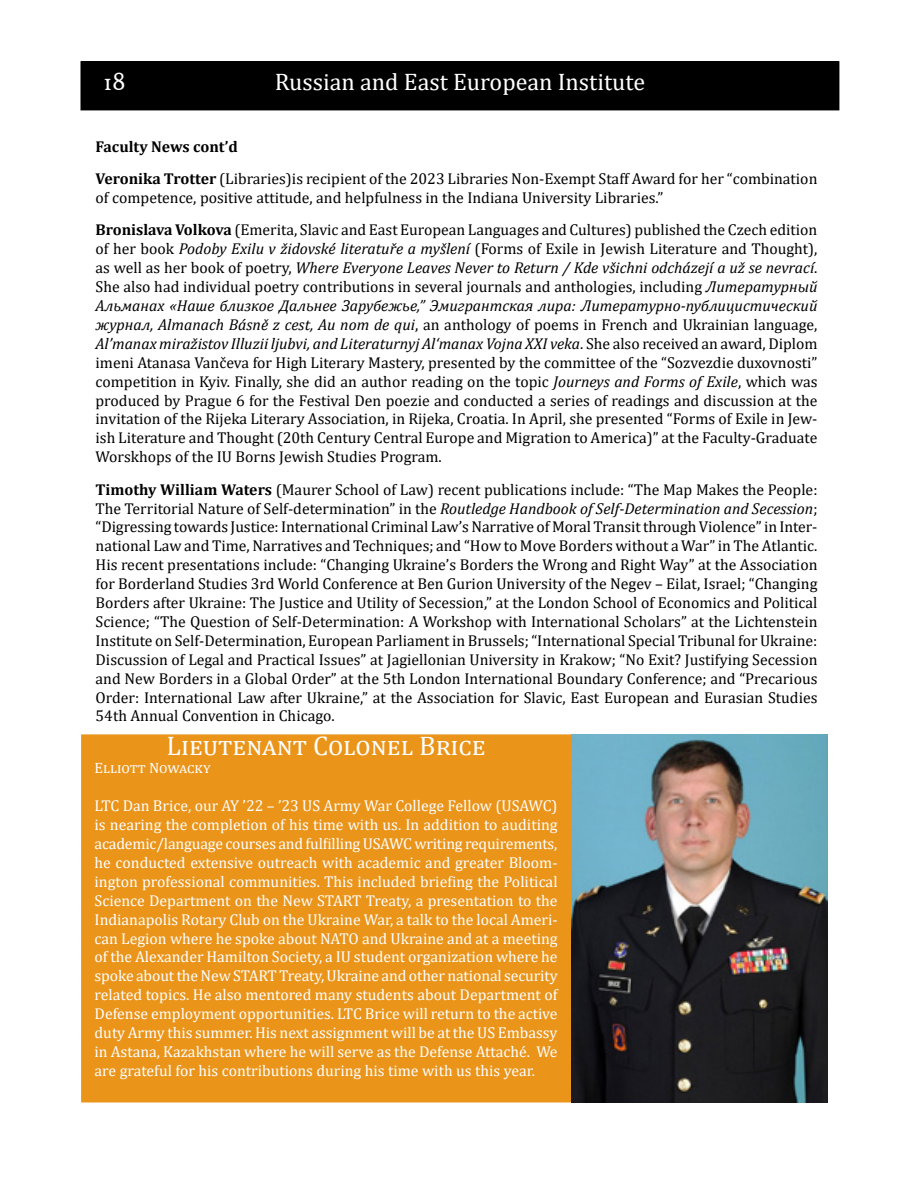
<style>
.page{position:relative;width:918px;height:1188px;background:#fff}
.page>*{position:absolute;margin:0;border:0;box-sizing:border-box;transform-origin:0 0}
.t1{font:28.5px "High Tower Text";color:#fff}
.t2{font:27px "Cambria";color:#fff}
.t3{font:24px "Cambria 2";color:#fff}
.t4{font:15.75px/18.9px "Cambria";color:#000}
.t5{font:15.75px/18.9px "Cambria";color:#fff;text-align:justify}
.t6{font:15.75px "Cambria Italic 2";color:#000}
.t7{font:15.75px "Cambria 2";color:#fff}
.t8{font:15px "Cambria";color:#fff}
.s1{font-weight:700}
.s2{font-family:"Cambria 2"}
.s3{font-family:"Cambria Italic 2"}
.s4{font-family:"Cambria"}
.s5{font-style:italic}
</style>
<div class="page">
<div style="left:81px;top:62px;width:758px;height:48px;background:#000"></div>
<div style="left:79px;top:732px;width:750px;height:373px;background:#ea941a"></div>
<div style="left:77px;top:730px;width:755px;height:377px;border:4px solid #fff"></div>
<img style="left:571px;top:734px;width:257px;height:368px">
<h1 class="t1" style="left:104px;top:64px;width:24px">18</h1>
<h3 class="t3" style="left:275px;top:68px;width:372px">Russian and East European Institute</h3>
<p class="t4" style="left:96px;top:130px;width:723px;line-height:32.4px"><span class="s1">Faculty News cont’d<br>Veronika Trotter</span> (Libraries)is recipient of the 2023 Libraries Non-Exempt Staff Award for her “combination</p>
<p class="t4" style="left:96px;top:181px;width:723px;line-height:32.4px">of competence, positive attitude, and helpfulness in the Indiana University Libraries.”<br><span class="s1">Bronislava Volkova</span> (Emerita, Slavic and East European Languages and Cultures) published the Czech edition</p>
<p class="t4" style="left:96px;top:239px;width:723px"><span class="s2">of her book</span> <span class="s3">Podoby Exilu v židovské literatuře a myšlení</span> (Forms of Exile in Jewish Literature and Thought),</p>
<p class="t6" style="left:96px;top:257px;width:723px"><span class="s4">as well as her book of poetry,</span> Where Everyone Leaves Never to Return / Kde všichni odcházejí a už se nevrací<span class="s4">.</span></p>
<p class="t4" style="left:96px;top:277px;width:723px">She also had individual poetry contributions in several journals and anthologies, including <span class="s3">Литературный</span></p>
<p class="t6" style="left:96px;top:295px;width:723px">Альманах «Наше близкое Дальнее Зарубежье,” Эмигрантская лира: Литературно-публицистический</p>
<p class="t4" style="left:96px;top:315px;width:723px"><span class="s3">журнал, Almanach Básně z cest, Au nom de qui</span>, an anthology of poems in French and Ukrainian language,</p>
<p class="t6" style="left:96px;top:332px;width:724px">Al’manax miražistov Illuzii ljubvi, and Literaturnyj Al‘manax Vojna XXI veka<span class="s4">. She also received an award, Diplom</span></p>
<p class="t4" style="left:96px;top:353px;width:723px;text-align:justify">imeni Atanasa Vančeva for High Literary Mastery, presented by the committee of the “Sozvezdie duxovnosti” competition in Kyiv. Finally, she did an author reading on the topic <span class="s5">Journeys and Forms of Exile</span>, which was produced by Prague 6 for the Festival Den poezie and conducted a series of readings and discussion at the invitation of the Rijeka Literary Association, in Rijeka, Croatia. In April, she presented “Forms of Exile in Jew&shy;ish Literature and Thought (20th Century Central Europe and Migration to America)” at the Faculty-Graduate Worskhops of the IU Borns Jewish Studies Program.</p>
<p class="t4" style="left:96px;top:480px;width:723px;text-align:justify"><span class="s1">Timothy William Waters</span> (Maurer School of Law) recent publications include: “The Map Makes the People:<br>The Territorial Nature of Self-determination” in the <span class="s5">Routledge Handbook of Self-Determination and Secession</span>; “Digressing towards Justice: International Criminal Law’s Narrative of Moral Transit through Violence” in Inter&shy;national Law and Time, Narratives and Techniques; and “How to Move Borders without a War” in The Atlantic.<br>His recent presentations include: “Changing Ukraine’s Borders the Wrong and Right Way” at the Association for Borderland Studies 3rd World Conference at Ben Gurion University of the Negev – Eilat, Israel; “Changing Borders after Ukraine: The Justice and Utility of Secession,” at the London School of Economics and Political Science; “The Question of Self-Determination: A Workshop with International Scholars” at the Lichtenstein Institute on Self-Determination, European Parliament in Brussels; “International Special Tribunal for Ukraine:<br>Discussion of Legal and Practical Issues” at Jagiellonian University in Krakow; “No Exit? Justifying Secession and New Borders in a Global Order” at the 5th London International Boundary Conference; and “Precarious Order: International Law after Ukraine,” at the Association for Slavic, East European and Eurasian Studies 54th Annual Convention in Chicago.</p>
<h2 class="t2" style="left:167px;top:730px;width:321px">Lieutenant Colonel Brice</h2>
<p class="t8" style="left:95px;top:759px;width:117px">Elliott Nowacky</p>
<p class="t5" style="left:95px;top:796px;width:465px">LTC Dan Brice, our AY ’22 – ’23 US Army War College Fellow (USAWC) is nearing the completion of his time with us. In addition to auditing academic/language courses and fulfilling USAWC writing requirements, he conducted extensive outreach with academic and greater Bloom&shy;ington professional communities. This included briefing the Political Science Department on the New START Treaty, a presentation to the Indianapolis Rotary Club on the Ukraine War, a talk to the local Ameri<span class="s2">-</span></p>
<p class="t7" style="left:95px;top:929px;width:465px">can Legion where he spoke about NATO and Ukraine and at a meeting</p>
<p class="t5" style="left:95px;top:948px;width:465px">of the Alexander Hamilton Society, a IU student organization where he spoke about the New START Treaty, Ukraine and other national security related topics. He also mentored many students about Department of Defense employment opportunities. LTC Brice will return to the active duty Army this summer. His next assignment will be at the US Embassy in Astana, Kazakhstan where he will serve as the Defense Attaché. We are grateful for his contributions during his time with us this year.</p>
</div>
